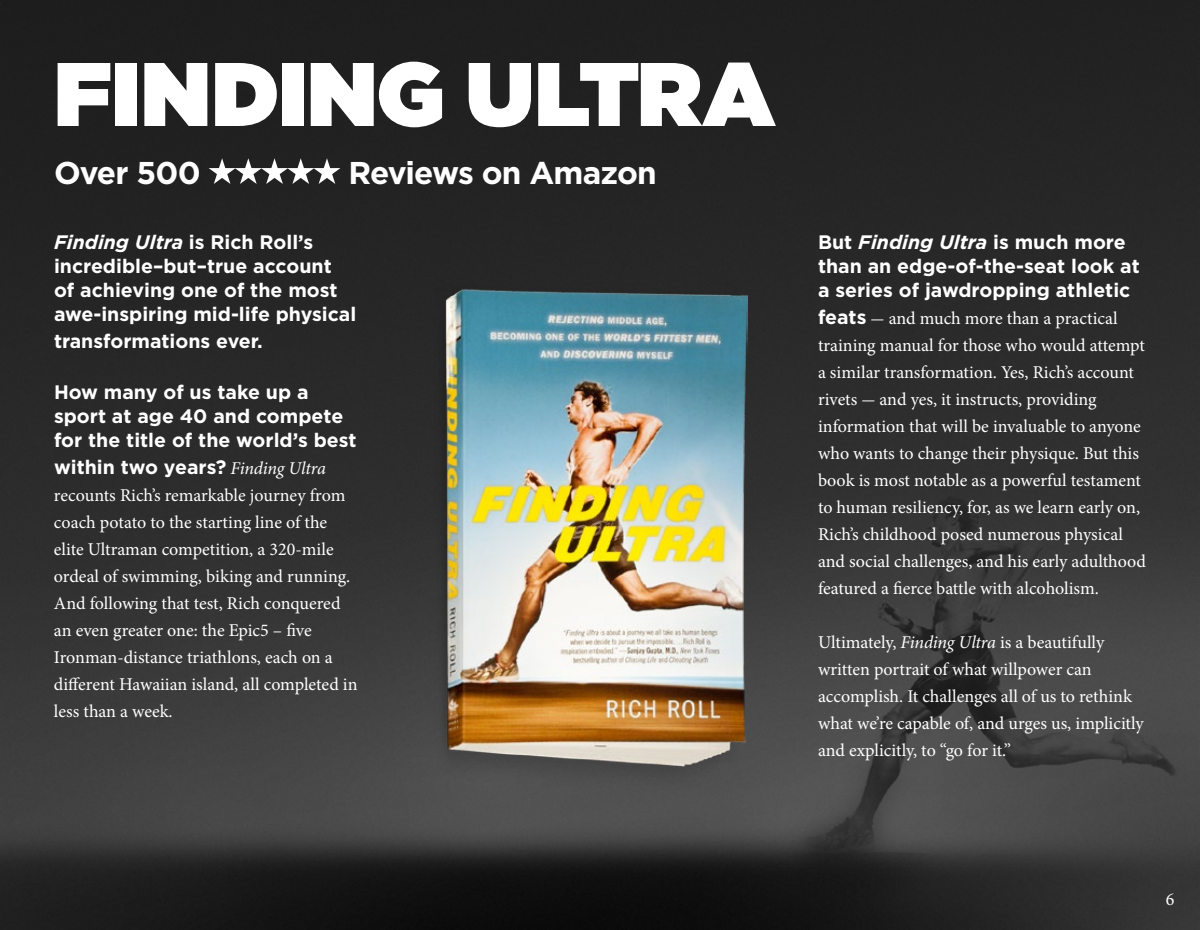
<style>
.page{position:relative;width:1200px;height:930px;background:#fff}
.page>*{position:absolute;margin:0;border:0;box-sizing:border-box;transform-origin:0 0}
.t1{font:900 90px "Gotham";letter-spacing:.005em;color:#fff}
.t2{font:700 31.5px "Gotham";letter-spacing:-.03em;color:#fff}
.t3{font:700 19.5px/24px "Gotham";color:#fff}
.t4{font:18px/27px "Minion Pro";color:#fff}
.s1{font-style:italic}
.s2{font-family:"Minion Pro";font-weight:400;font-style:italic;font-size:18px}
.s3{font-family:"Gotham";font-weight:700;font-size:19.5px}
</style>
<div class="page">
<img style="left:0;top:0;width:1200px;height:930px">
<svg style="left:209px;top:158px;width:131px;height:26px"></svg>
<img style="left:432px;top:271px;width:316px;height:523px">
<h1 class="t1" style="left:54px;top:30px;width:722px">FINDING ULTRA</h1>
<h2 class="t2" style="left:54px;top:152px;width:148px">Over 500</h2>
<h2 class="t2" style="left:348px;top:152px;width:310px">Reviews on Amazon</h2>
<p class="t3" style="left:54px;top:230px;width:304px"><span class="s1">Finding Ultra</span> is Rich Roll’s incredible–but–true account of achieving one of the most awe-inspiring mid-life physical</p>
<p class="t3" style="left:54px;top:329px;width:210px">transformations ever.</p>
<p class="t3" style="left:54px;top:380px;width:304px">How many of us take up a sport at age 40 and compete for the title of the world’s best</p>
<p class="t3" style="left:54px;top:455px;width:273px">within two years? <span class="s2">Finding Ultra</span></p>
<p class="t4" style="left:54px;top:482px;width:305px">recounts Rich’s remarkable journey from coach potato to the starting line of the elite Ultraman competition, a 320-mile ordeal of swimming, biking and running.<br>And following that test, Rich conquered an even greater one: the Epic5 – five Ironman-distance triathlons, each on a different Hawaiian island, all completed in less than a week.</p>
<p class="t3" style="left:818px;top:230px;width:323px">But <span class="s1">Finding Ultra</span> is much more than an edge-of-the-seat look at a series of jawdropping athletic</p>
<p class="t4" style="left:818px;top:305px;width:329px"><span class="s3">feats</span> - and much more than a practical training manual for those who would attempt a similar transformation. Yes, Rich’s account rivets - and yes, it instructs, providing information that will be invaluable to anyone who wants to change their physique. But this book is most notable as a powerful testament to human resiliency, for, as we learn early on, Rich’s childhood posed numerous physical and social challenges, and his early adulthood featured a fierce battle with alcoholism.</p>
<p class="t4" style="left:818px;top:629px;width:327px">Ultimately, <span class="s1">Finding Ultra</span> is a beautifully written portrait of what willpower can accomplish. It challenges all of us to rethink what we’re capable of, and urges us, implicitly and explicitly, to “go for it.”</p>
<p class="t4" style="left:1166px;top:886px;width:10px">6</p>
</div>
